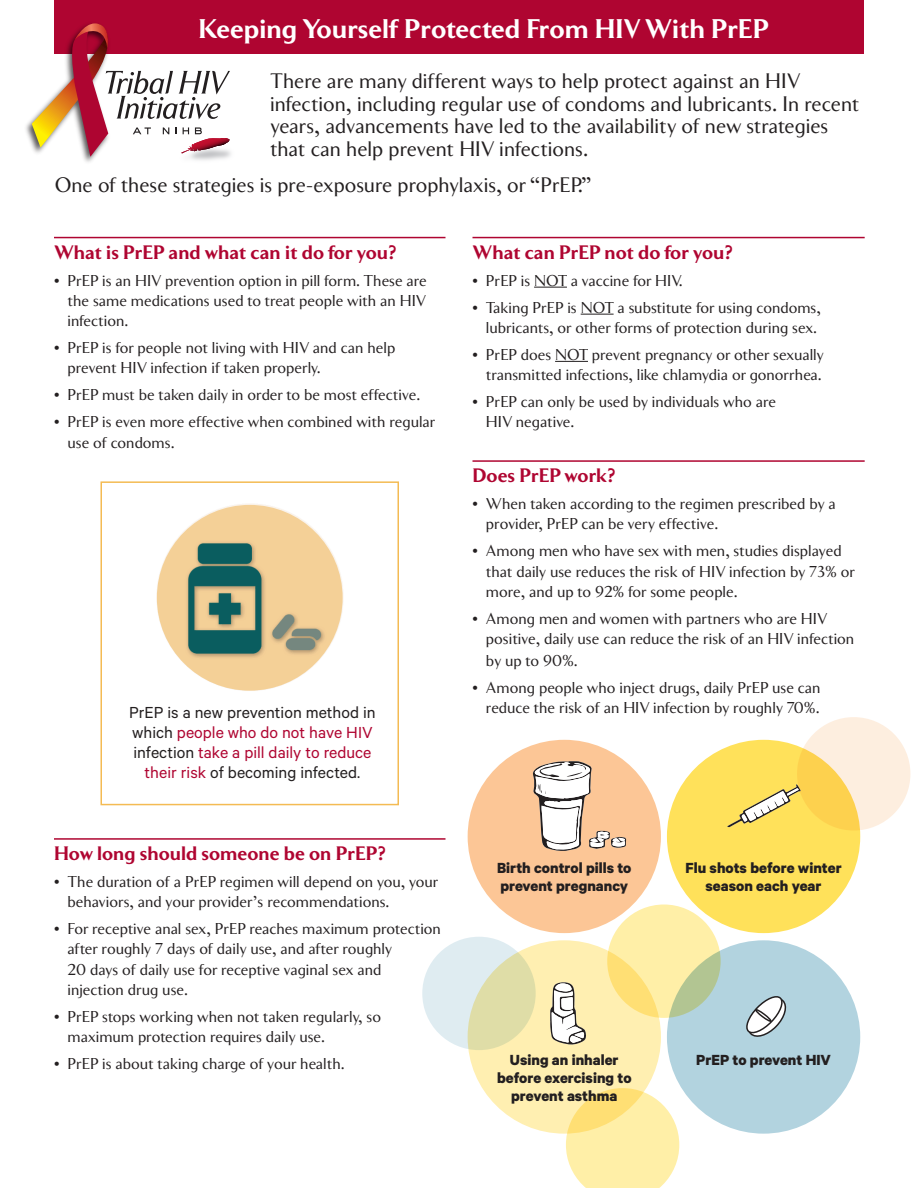
<style>
.page{position:relative;width:918px;height:1188px;background:#fff}
.page>*{position:absolute;margin:0;border:0;box-sizing:border-box;transform-origin:0 0}
.t1{font:700 27px "Clarice";color:#fff}
.t2{font:21px/22.5px "Clarice";color:#231f20}
.t3{font:700 19.5px "Clarice";color:#af0531}
.t4{font:18px/20.2px "Calibre";color:#231f20;text-align:center}
.t5{font:700 16.5px/18px "Calibre";color:#231f20;text-align:center}
.t6{font:15.75px/20.2px "Clarice";color:#231f20}
.s1{color:#af0531}
</style>
<div class="page">
<div style="left:54px;top:0;width:810px;height:54px;background:#af0531"></div>
<img style="left:26px;top:119px;width:69px;height:43px">
<svg style="left:32px;top:23px;width:198px;height:134px"></svg>
<hr style="left:54px;top:237px;width:392px;height:1px;background:#af0531">
<hr style="left:54px;top:838px;width:392px;height:2px;background:#af0531">
<div style="left:100px;top:481px;width:299px;height:324px;background:#fff;border:2px solid #f4bb53"></div>
<img style="left:156px;top:503px;width:188px;height:186px">
<svg style="left:157px;top:505px;width:186px;height:186px;background:#bfb48a"></svg>
<hr style="left:472px;top:237px;width:393px;height:1px;background:#af0531">
<hr style="left:534px;top:287px;width:33px;height:1px;background:#231f20">
<hr style="left:581px;top:314px;width:33px;height:1px;background:#231f20">
<hr style="left:555px;top:361px;width:33px;height:1px;background:#231f20">
<hr style="left:472px;top:460px;width:393px;height:2px;background:#af0531">
<div style="left:468px;top:740px;width:193px;height:193px;background:#fcc696;border-radius:50%"></div>
<div style="left:468px;top:940px;width:193px;height:194px;background:#ffefb1;border-radius:50%"></div>
<div style="left:667px;top:740px;width:193px;height:193px;background:#ffe15a;border-radius:50%"></div>
<div style="left:667px;top:940px;width:193px;height:194px;background:#b2d3df;border-radius:50%"></div>
<svg style="left:533px;top:761px;width:268px;height:284px"></svg>
<svg style="left:550px;top:982px;width:36px;height:63px"></svg>
<svg style="left:727px;top:784px;width:74px;height:43px"></svg>
<svg style="left:533px;top:761px;width:93px;height:90px"></svg>
<svg style="left:744px;top:992px;width:44px;height:47px"></svg>
<svg style="left:797px;top:717px;width:113px;height:114px;fill:#fdeedf"></svg>
<svg style="left:566px;top:1088px;width:113px;height:100px"></svg>
<svg style="left:422px;top:937px;width:114px;height:113px;background:#dfe5d0"></svg>
<svg style="left:607px;top:904px;width:114px;height:114px;background:#f2e59c"></svg>
<h1 class="t1" style="left:198px;top:13px;width:572px">Keeping Yourself Protected From HIV With PrEP</h1>
<h2 class="t2" style="left:270px;top:70px;width:591px">There are many different ways to help protect against an HIV infection, including regular use of condoms and lubricants. In recent years, advancements have led to the availability of new strategies that can help prevent HIV infections.</h2>
<h2 class="t2" style="left:55px;top:173px;width:538px">One of these strategies is pre-exposure prophylaxis, or “PrEP.”</h2>
<p class="t3" style="left:54px;top:241px;width:344px">What is PrEP and what can it do for you?</p>
<p class="t6" style="left:67px;top:270px;width:361px;text-align:justify;text-indent:-13px">• PrEP is an HIV prevention option in pill form. These are the same medications used to treat people with an HIV infection.</p>
<p class="t6" style="left:67px;top:337px;width:329px;text-indent:-13px">• PrEP is for people not living with HIV and can help prevent HIV infection if taken properly.</p>
<p class="t6" style="left:54px;top:385px;width:368px">• PrEP must be taken daily in order to be most effective.</p>
<p class="t6" style="left:67px;top:412px;width:370px;text-indent:-13px">• PrEP is even more effective when combined with regular use of condoms.</p>
<p class="t4" style="left:129px;top:701px;width:248px">PrEP is a new prevention method in which <span class="s1">people who do not have HIV </span>infection <span class="s1">take a pill daily to reduce their risk</span> of becoming infected.</p>
<p class="t3" style="left:54px;top:842px;width:333px">How long should someone be on PrEP?</p>
<p class="t6" style="left:67px;top:871px;width:373px;text-indent:-13px">• The duration of a PrEP regimen will depend on you, your behaviors, and your provider’s recommendations.</p>
<p class="t6" style="left:67px;top:919px;width:375px;text-indent:-13px">• For receptive anal sex, PrEP reaches maximum protection after roughly 7 days of daily use, and after roughly<br>20 days of daily use for receptive vaginal sex and injection drug use.</p>
<p class="t6" style="left:67px;top:1006px;width:315px;text-indent:-13px">• PrEP stops working when not taken regularly, so maximum protection requires daily use.</p>
<p class="t6" style="left:54px;top:1054px;width:292px">• PrEP is about taking charge of your health.</p>
<p class="t3" style="left:472px;top:241px;width:262px">What can PrEP not do for you?</p>
<p class="t6" style="left:472px;top:270px;width:212px">• PrEP is NOT a vaccine for HIV.</p>
<p class="t6" style="left:472px;top:297px;width:350px;text-align:right">• Taking PrEP is NOT a substitute for using condoms, lubricants, or other forms of protection during sex.</p>
<p class="t6" style="left:472px;top:344px;width:353px;text-align:right">• PrEP does NOT prevent pregnancy or other sexually transmitted infections, like chlamydia or gonorrhea.</p>
<p class="t6" style="left:486px;top:391px;width:292px;text-indent:-13px">• PrEP can only be used by individuals who are<br>HIV negative.</p>
<p class="t3" style="left:472px;top:464px;width:144px">Does PrEP work?</p>
<p class="t6" style="left:486px;top:493px;width:351px;text-indent:-13px">• When taken according to the regimen prescribed by a provider, PrEP can be very effective.</p>
<p class="t6" style="left:486px;top:541px;width:371px;text-indent:-13px">• Among men who have sex with men, studies displayed that daily use reduces the risk of HIV infection by 73% or more, and up to 92% for some people.</p>
<p class="t6" style="left:486px;top:608px;width:370px;line-height:20.9px;text-indent:-13px">• Among men and women with partners who are HIV positive, daily use can reduce the risk of an HIV infection by up to 90%.</p>
<p class="t6" style="left:472px;top:677px;width:350px;text-align:right">• Among people who inject drugs, daily PrEP use can reduce the risk of an HIV infection by roughly 70%.</p>
<p class="t5" style="left:497px;top:858px;width:136px;text-align:left">Birth control pills to prevent pregnancy</p>
<p class="t5" style="left:685px;top:858px;width:158px">Flu shots before winter season each year</p>
<p class="t5" style="left:497px;top:1051px;width:136px">Using an inhaler before exercising to prevent asthma</p>
<p class="t5" style="left:696px;top:1051px;width:136px">PrEP to prevent HIV</p>
</div>
